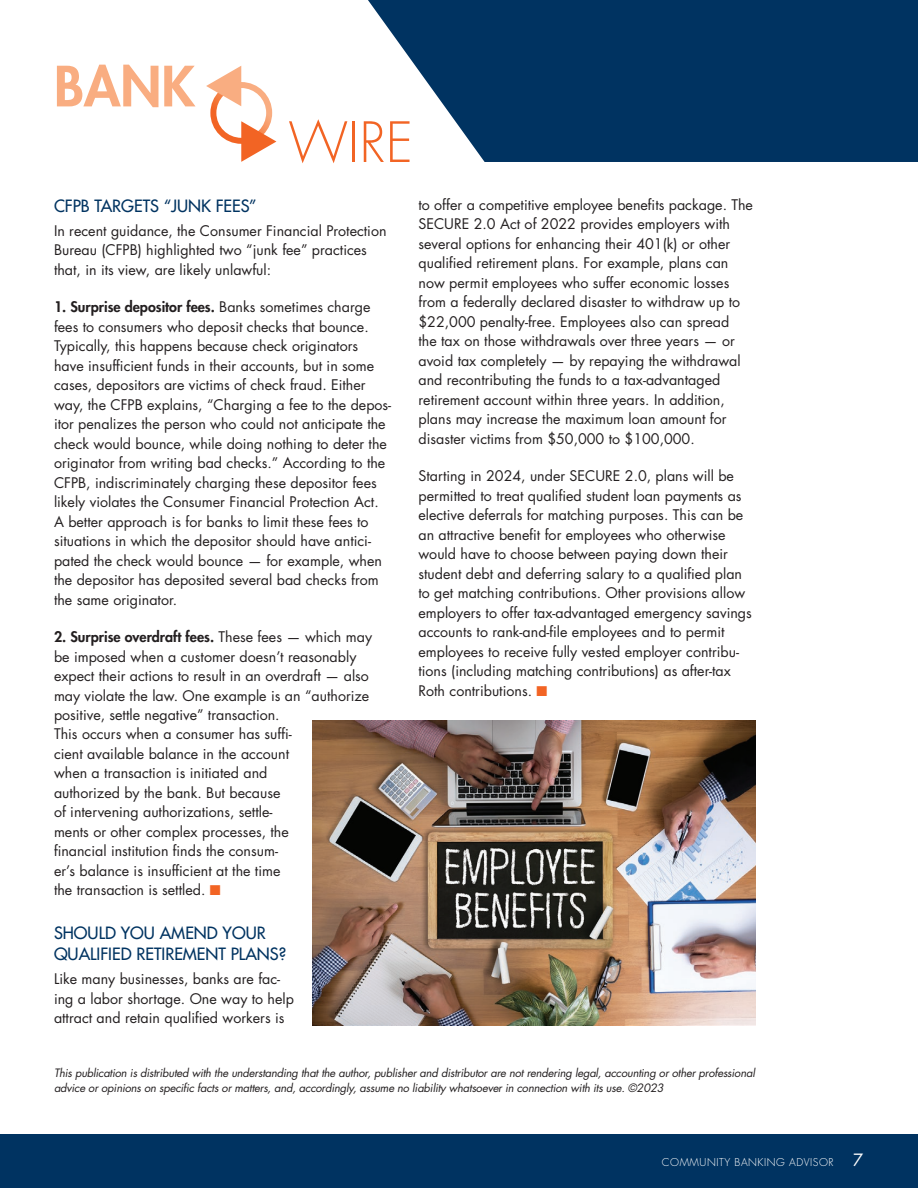
<style>
.page{position:relative;width:918px;height:1188px;background:#fff}
.page>*{position:absolute;margin:0;border:0;box-sizing:border-box;transform-origin:0 0}
.t1{font:800 54px "Futura Std";color:#f9ad81}
.t2{font:300 54px "Futura Std";color:#f26424}
.t3{font:500 16.5px/21px "Futura Std";color:#003361}
.t4{font:14.25px/19.5px "Futura Std";color:#231f20}
.t5{font:italic 11.25px/15px "Futura Std";letter-spacing:-.02em;color:#231f20}
.t6{font:300 10.5px "Futura Std";letter-spacing:.05em;color:#fff}
.s1{font-weight:800}
.s2{color:#f26424}
.s3{font-weight:400;font-size:16.5px}
</style>
<div class="page">
<svg style="left:368px;top:0;width:550px;height:162px;background:#204c74"></svg>
<div style="left:210px;top:82px;width:62px;height:62px;border:6px solid #fff;border-radius:50%"></div>
<svg style="left:241px;top:121px;width:35px;height:41px"></svg>
<svg style="left:206px;top:66px;width:35px;height:40px"></svg>
<div style="left:0;top:1134px;width:918px;height:54px;background:#003361"></div>
<img style="left:312px;top:720px;width:444px;height:306px">
<h1 class="t1" style="left:54px;top:52px;width:142px">BANK</h1>
<h1 class="t2" style="left:288px;top:110px;width:126px">WIRE</h1>
<p class="t3" style="left:54px;top:195px;width:204px">CFPB TARGETS “JUNK FEES”</p>
<p class="t4" style="left:54px;top:221px;width:334px">In recent guidance, the Consumer Financial Protection<br>Bureau (CFPB) highlighted two “junk fee” practices that, in its view, are likely unlawful:</p>
<p class="t4" style="left:54px;top:297px;width:339px"><span class="s1">1. Surprise depositor fees.</span> Banks sometimes charge fees to consumers who deposit checks that bounce.<br>Typically, this happens because check originators have insufficient funds in their accounts, but in some cases, depositors are victims of check fraud. Either way, the CFPB explains, “Charging a fee to the depos&shy;itor penalizes the person who could not anticipate the check would bounce, while doing nothing to deter the originator from writing bad checks.” According to the CFPB, indiscriminately charging these depositor fees likely violates the Consumer Financial Protection Act.<br>A better approach is for banks to limit these fees to situations in which the depositor should have antici&shy;pated the check would bounce — for example, when the depositor has deposited several bad checks from the same originator.</p>
<p class="t4" style="left:54px;top:627px;width:320px"><span class="s1">2. Surprise overdraft fees.</span> These fees — which may be imposed when a customer doesn’t reasonably expect their actions to result in an overdraft — also may violate the law. One example is an “authorize positive, settle negative” transaction.<br>This occurs when a consumer has suffi-<br>cient available balance in the account<br>when a transaction is initiated and<br>authorized by the bank. But because<br>of intervening authorizations, settle-<br>ments or other complex processes, the<br>financial institution finds the consum-<br>er’s balance is insufficient at the time<br>the transaction is settled. <span class="s2">■</span></p>
<p class="t3" style="left:54px;top:923px;width:234px">SHOULD YOU AMEND YOUR<br>QUALIFIED RETIREMENT PLANS?</p>
<p class="t4" style="left:54px;top:969px;width:242px">Like many businesses, banks are fac&shy;ing a labor shortage. One way to help attract and retain qualified workers is</p>
<p class="t4" style="left:419px;top:195px;width:336px">to offer a competitive employee benefits package. The SECURE 2.0 Act of 2022 provides employers with several options for enhancing their 401(k) or other qualified retirement plans. For example, plans can now permit employees who suffer economic losses from a federally declared disaster to withdraw up to $22,000 penalty-free. Employees also can spread<br>the tax on those withdrawals over three years — or avoid tax completely — by repaying the withdrawal and recontributing the funds to a tax-advantaged retirement account within three years. In addition, plans may increase the maximum loan amount for disaster victims from $50,000 to $100,000.</p>
<p class="t4" style="left:419px;top:466px;width:335px">Starting in 2024, under SECURE 2.0, plans will be permitted to treat qualified student loan payments as elective deferrals for matching purposes. This can be an attractive benefit for employees who otherwise would have to choose between paying down their student debt and deferring salary to a qualified plan to get matching contributions. Other provisions allow employers to offer tax-advantaged emergency savings accounts to rank-and-file employees and to permit employees to receive fully vested employer contribu&shy;tions (including matching contributions) as after-tax Roth contributions. <span class="s2">■</span></p>
<p class="t5" style="left:54px;top:1066px;width:702px">This publication is distributed with the understanding that the author, publisher and distributor are not rendering legal, accounting or other professional advice or opinions on specific facts or matters, and, accordingly, assume no liability whatsoever in connection with its use. ©2023</p>
<p class="t6" style="left:662px;top:1155px;width:203px">COMMUNITY BANKING ADVISOR <span class="s3">7</span></p>
</div>
